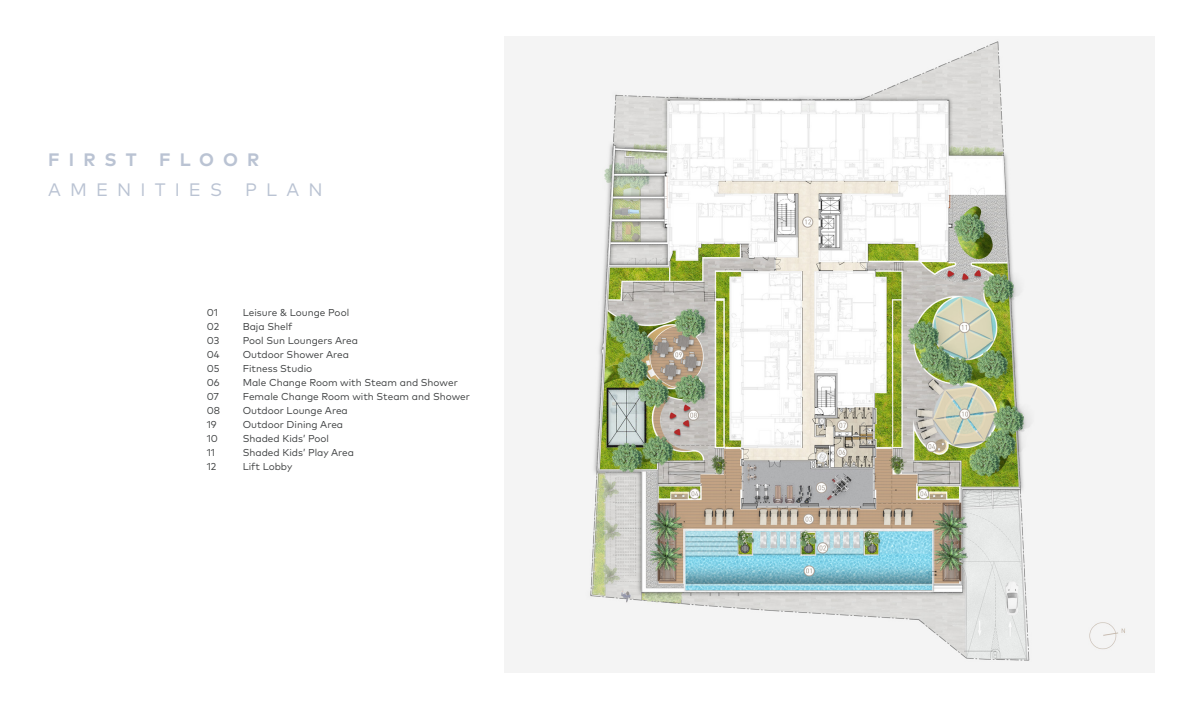
<style>
.page{position:relative;width:1191px;height:709px;background:#fff}
.page>*{position:absolute;margin:0;border:0;box-sizing:border-box;transform-origin:0 0}
.t1{font:700 18px/30px "Mark Pro";letter-spacing:.505em;color:#bac3d3}
.t2{font:18px "Mark Pro";color:#bac3d3}
.t3{font:10px "Mark Pro";color:#3e4041}
.s1{font-weight:400}
</style>
<div class="page">
<img style="left:505px;top:36px;width:650px;height:637px">
<p class="t1" style="left:48px;top:143px;width:213px">FIRST FLOOR<br><span class="s1">AMENITIES</span></p>
<p class="t2" style="left:245px;top:176px;width:79px">PLAN</p>
<p class="t3" style="left:207px;top:305px;width:13px">01</p>
<p class="t3" style="left:243px;top:305px;width:108px">Leisure &amp; Lounge Pool</p>
<p class="t3" style="left:207px;top:319px;width:14px">02</p>
<p class="t3" style="left:243px;top:319px;width:51px">Baja Shelf</p>
<p class="t3" style="left:207px;top:333px;width:14px">03</p>
<p class="t3" style="left:243px;top:333px;width:117px">Pool Sun Loungers Area</p>
<p class="t3" style="left:207px;top:347px;width:14px">04</p>
<p class="t3" style="left:243px;top:347px;width:108px">Outdoor Shower Area</p>
<p class="t3" style="left:207px;top:361px;width:14px">05</p>
<p class="t3" style="left:243px;top:361px;width:71px">Fitness Studio</p>
<p class="t3" style="left:207px;top:375px;width:14px">06</p>
<p class="t3" style="left:243px;top:375px;width:217px">Male Change Room with Steam and Shower</p>
<p class="t3" style="left:207px;top:389px;width:14px">07</p>
<p class="t3" style="left:243px;top:389px;width:229px">Female Change Room with Steam and Shower</p>
<p class="t3" style="left:207px;top:403px;width:15px">08</p>
<p class="t3" style="left:243px;top:403px;width:107px">Outdoor Lounge Area</p>
<p class="t3" style="left:207px;top:417px;width:12px">19</p>
<p class="t3" style="left:243px;top:417px;width:102px">Outdoor Dining Area</p>
<p class="t3" style="left:207px;top:431px;width:13px">10</p>
<p class="t3" style="left:243px;top:431px;width:88px">Shaded Kids’ Pool</p>
<p class="t3" style="left:207px;top:445px;width:10px">11</p>
<p class="t3" style="left:243px;top:445px;width:113px">Shaded Kids’ Play Area</p>
<p class="t3" style="left:207px;top:459px;width:11px">12</p>
<p class="t3" style="left:243px;top:459px;width:51px">Lift Lobby</p>
</div>
